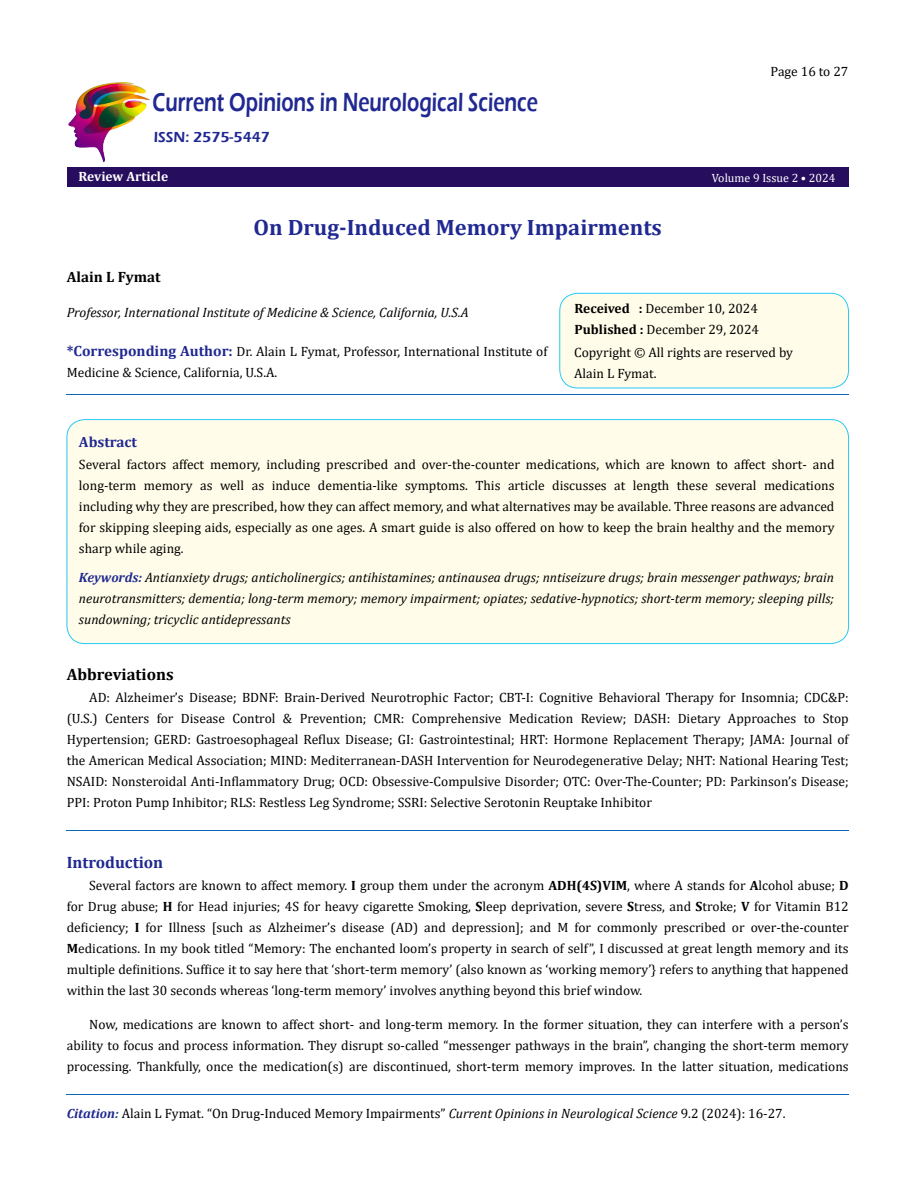
<style>
.page{position:relative;width:917px;height:1190px;background:#fff}
.page>*{position:absolute;margin:0;border:0;box-sizing:border-box;transform-origin:0 0}
.t1{font:600 27px "Eras ITC";color:#202891;scale:.73 1}
.t2{font:700 22.35px "Cambria";color:#202891}
.t3{font:700 16.5px "Cambria";color:#000}
.t4{font:700 16.5px "Cambria";color:#202891}
.t5{font:600 15px "Eras ITC";color:#202891}
.t6{font:700 15px "Cambria";color:#000}
.t7{font:700 14.85px "Cambria";color:#202891}
.t8{font:13.5px/21px "Cambria";color:#000;text-align:justify}
.t9{font:italic 13.5px/21px "Cambria";color:#000;text-align:justify}
.t10{font:700 13.5px "Cambria";color:#fff}
.t11{font:12px "Cambria";color:#fff}
.s1{font-weight:700;font-size:14.85px;color:#202891}
.s2{font-weight:700}
.s3{font-weight:700;color:#202891}
.s4{font-weight:700;font-style:italic;font-size:13.35px;color:#202891}
.s5{font-weight:700;font-style:italic;font-size:13.35px;color:#0e546a}
.s6{font-style:italic}
</style>
<div class="page">
<hr style="left:67px;top:1094px;width:781px;height:1px;background:#0d66b1">
<hr style="left:67px;top:395px;width:781px;height:1px;background:#0d66b1">
<hr style="left:67px;top:830px;width:781px;height:1px;background:#0d66b1">
<div style="left:67px;top:167px;width:781px;height:20px;background:#260d5d"></div>
<img style="left:68px;top:82px;width:82px;height:80px">
<div style="left:559px;top:293px;width:289px;height:95px;background:#fffde9;border-radius:18px"></div>
<div style="left:559px;top:293px;width:289px;height:95px;border:1px solid #25c9f9;border-radius:18px"></div>
<div style="left:67px;top:419px;width:781px;height:224px;background:#fffde9;border-radius:18px"></div>
<div style="left:67px;top:419px;width:781px;height:225px;border:1px solid #25c9f9;border-radius:18px"></div>
<h1 class="t1" style="left:152px;top:87px;width:529px">Current Opinions in Neurological Science</h1>
<p class="t5" style="left:154px;top:129px;width:118px">ISSN: 2575-5447</p>
<p class="t8" style="left:770px;top:61px;width:79px">Page 16 to 27</p>
<p class="t10" style="left:78px;top:167px;width:91px">Review Article</p>
<p class="t11" style="left:711px;top:170px;width:125px">Volume 9 Issue 2 • 2024</p>
<h2 class="t2" style="left:253px;top:211px;width:410px">On Drug-Induced Memory Impairments</h2>
<p class="t6" style="left:67px;top:266px;width:95px">Alain L Fymat</p>
<p class="t9" style="left:67px;top:301px;width:403px">Professor, International Institute of Medicine &amp; Science, California, U.S.A</p>
<p class="t8" style="left:67px;top:341px;width:482px"><span class="s1">*Corresponding Author:</span> Dr. Alain L Fymat, Professor, International Institute of<br>Medicine &amp; Science, California, U.S.A.</p>
<p class="t7" style="left:79px;top:431px;width:60px">Abstract</p>
<p class="t8" style="left:574px;top:298px;width:186px"><span class="s2">Received :</span> December 10, 2024<br><span class="s2">Published :</span> December 29, 2024</p>
<p class="t8" style="left:574px;top:342px;width:220px">Copyright © All rights are reserved by<br>Alain L Fymat.</p>
<p class="t8" style="left:79px;top:453px;width:757px">Several factors affect memory, including prescribed and over-the-counter medications, which are known to affect short- and long-term memory as well as induce dementia-like symptoms. This article discusses at length these several medications including why they are prescribed, how they can affect memory, and what alternatives may be available. Three reasons are advanced for skipping sleeping aids, especially as one ages. A smart guide is also offered on how to keep the brain healthy and the memory sharp while aging.</p>
<p class="t9" style="left:79px;top:566px;width:756px"><span class="s3">Keywords:</span> Antianxiety drugs; anticholinergics; antihistamines; antinausea drugs; nntiseizure drugs; brain messenger pathways; brain neurotransmitters; dementia; long-term memory; memory impairment; opiates; sedative-hypnotics; short-term memory; sleeping pills; sundowning; tricyclic antidepressants</p>
<p class="t3" style="left:67px;top:663px;width:108px">Abbreviations</p>
<p class="t8" style="left:67px;top:687px;width:783px;text-indent:23px">AD: Alzheimer’s Disease; BDNF: Brain-Derived Neurotrophic Factor; CBT-I: Cognitive Behavioral Therapy for Insomnia; CDC&amp;P: (U.S.) Centers for Disease Control &amp; Prevention; CMR: Comprehensive Medication Review; DASH: Dietary Approaches to Stop Hypertension; GERD: Gastroesophageal Reflux Disease; GI: Gastrointestinal; HRT: Hormone Replacement Therapy; JAMA: Journal of the American Medical Association; MIND: Mediterranean-DASH Intervention for Neurodegenerative Delay; NHT: National Hearing Test; NSAID: Nonsteroidal Anti-Inflammatory Drug; OCD: Obsessive-Compulsive Disorder; OTC: Over-The-Counter; PD: Parkinson’s Disease; PPI: Proton Pump Inhibitor; RLS: Restless Leg Syndrome; SSRI: Selective Serotonin Reuptake Inhibitor</p>
<p class="t4" style="left:67px;top:850px;width:98px">Introduction</p>
<p class="t8" style="left:67px;top:874px;width:783px;text-indent:23px">Several factors are known to affect memory. <span class="s2">I</span> group them under the acronym <span class="s2">ADH(4S)VIM</span>, where A stands for <span class="s2">A</span>lcohol abuse; <span class="s2">D </span>for Drug abuse; <span class="s2">H</span> for Head injuries; 4S for heavy cigarette Smoking, <span class="s2">S</span>leep deprivation, severe <span class="s2">S</span>tress, and <span class="s2">S</span>troke; <span class="s2">V</span> for Vitamin B12 deficiency; <span class="s2">I</span> for Illness [such as Alzheimer’s disease (AD) and depression]; and M for commonly prescribed or over-the-counter <span class="s2">M</span>edications. In my book titled “Memory: The enchanted loom’s property in search of self”, I discussed at great length memory and its multiple definitions. Suffice it to say here that ‘short-term memory’ (also known as ‘working memory’} refers to anything that happened within the last 30 seconds whereas ‘long-term memory’ involves anything beyond this brief window.</p>
<p class="t8" style="left:67px;top:1014px;width:783px;text-indent:23px">Now, medications are known to affect short- and long-term memory. In the former situation, they can interfere with a person’s ability to focus and process information. They disrupt so-called “messenger pathways in the brain”, changing the short-term memory processing. Thankfully, once the medication(s) are discontinued, short-term memory improves. In the latter situation, medications</p>
<p class="t8" style="left:67px;top:1103px;width:720px"><span class="s4">Citation</span><span class="s5">:</span> Alain L Fymat. “On Drug-Induced Memory Impairments” <span class="s6">Current Opinions in Neurological Science</span> 9.2 (2024): 16-27.</p>
</div>
